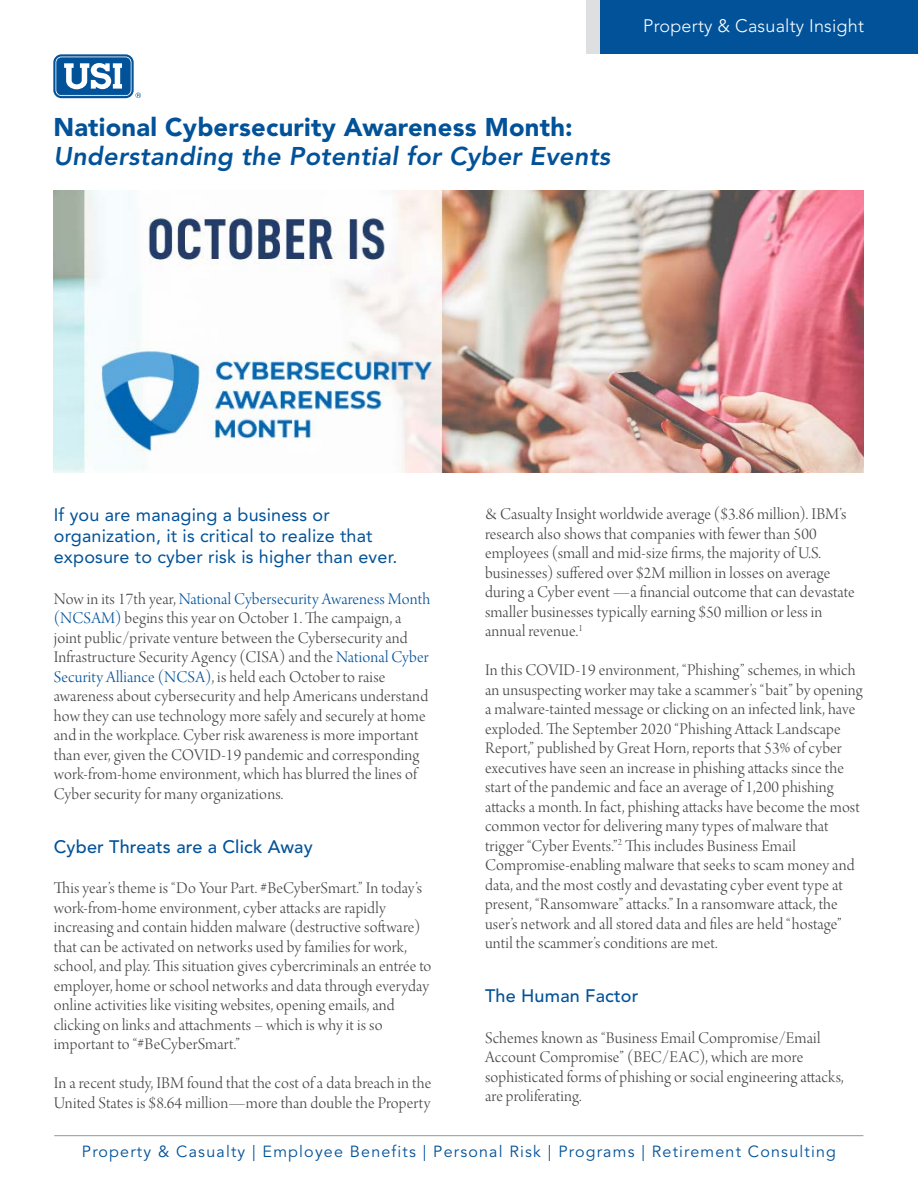
<style>
.page{position:relative;width:918px;height:1188px;background:#fff}
.page>*{position:absolute;margin:0;border:0;box-sizing:border-box;transform-origin:0 0}
.t1{font:italic 800 25.5px "Avenir LT Std";letter-spacing:.01em;color:#025299}
.t2{font:900 25.5px "Avenir LT Std";letter-spacing:.01em;color:#025299}
.t3{font:18px/21px "Avenir LT Std";letter-spacing:.01em;color:#025299}
.t4{font:500 18px "Avenir LT Std";letter-spacing:.01em;color:#025299}
.t5{font:300 18px "Avenir LT Std";letter-spacing:.01em;color:#fff}
.t6{font:17.25px/19.5px "Arno Pro Light Display";letter-spacing:.01em;color:#464547}
.t7{font:16.05px "Avenir LT Std";letter-spacing:.075em;color:#025299}
.s1{color:#025299}
</style>
<div class="page">
<div style="left:599px;top:0;width:319px;height:54px;background:#025299"></div>
<hr style="left:54px;top:1135px;width:809px;height:1px;background:#939598">
<svg style="left:53px;top:54px;width:81px;height:44px"></svg>
<svg style="left:56px;top:57px;width:76px;height:39px"></svg>
<div style="left:57px;top:58px;width:73px;height:37px;background:#025299;border-radius:5px"></div>
<div style="left:57px;top:58px;width:73px;height:37px;border:1px solid #025299;border-radius:5px"></div>
<svg style="left:64px;top:63px;width:58px;height:26px"></svg>
<svg style="left:136px;top:93px;width:5px;height:5px"></svg>
<div style="left:586px;top:0;width:14px;height:54px;background:#dedfe0"></div>
<img style="left:53px;top:191px;width:811px;height:281px">
<h1 class="t2" style="left:53px;top:112px;width:521px">National Cybersecurity Awareness Month:</h1>
<h1 class="t1" style="left:53px;top:141px;width:558px">Understanding the Potential for Cyber Events</h1>
<p class="t5" style="left:643px;top:15px;width:222px">Property &amp; Casualty Insight</p>
<p class="t6" style="left:485px;top:506px;width:371px">&amp; Casualty Insight worldwide average ($3.86 million). IBM’s research also shows that companies with fewer than 500 employees (small and mid-size firms, the majority of U.S. businesses) suffered over $2M million in losses on average during a Cyber event —a financial outcome that can devastate smaller businesses typically earning $50 million or less in annual revenue.<sup>1</sup></p>
<p class="t6" style="left:485px;top:662px;width:379px">In this COVID-19 environment, “Phishing” schemes, in which an unsuspecting worker may take a scammer’s “bait” by opening a malware-tainted message or clicking on an infected link, have exploded. The September 2020 “Phishing Attack Landscape Report,” published by Great Horn, reports that 53% of cyber executives have seen an increase in phishing attacks since the start of the pandemic and face an average of 1,200 phishing attacks a month. In fact, phishing attacks have become the most common vector for delivering many types of malware that trigger “Cyber Events.”<sup>2</sup> This includes Business Email Compromise-enabling malware that seeks to scam money and data, and the most costly and devastating cyber event type at present, “Ransomware” attacks.” In a ransomware attack, the user’s network and all stored data and files are held “hostage” until the scammer’s conditions are met.</p>
<p class="t3" style="left:54px;top:505px;width:345px">If you are managing a business or organization, it is critical to realize that exposure to cyber risk is higher than ever.</p>
<p class="t6" style="left:54px;top:590px;width:378px">Now in its 17th year, <span class="s1">National Cybersecurity Awareness Month (NCSAM)</span> begins this year on October 1. The campaign, a joint public/private venture between the Cybersecurity and Infrastructure Security Agency (CISA) and the <span class="s1">National Cyber Security Alliance (NCSA)</span>, is held each October to raise awareness about cybersecurity and help Americans understand how they can use technology more safely and securely at home and in the workplace. Cyber risk awareness is more important than ever, given the COVID-19 pandemic and corresponding work-from-home environment, which has blurred the lines of Cyber security for many organizations.</p>
<p class="t4" style="left:54px;top:836px;width:260px">Cyber Threats are a Click Away</p>
<p class="t6" style="left:54px;top:880px;width:379px">This year’s theme is “Do Your Part. #BeCyberSmart.” In today’s work-from-home environment, cyber attacks are rapidly increasing and contain hidden malware (destructive software) that can be activated on networks used by families for work, school, and play. This situation gives cybercriminals an entrée to employer, home or school networks and data through everyday online activities like visiting websites, opening emails, and clicking on links and attachments – which is why it is so important to “#BeCyberSmart.”</p>
<p class="t6" style="left:54px;top:1074px;width:379px">In a recent study, IBM found that the cost of a data breach in the<br>United States is $8.64 million—more than double the Property</p>
<p class="t4" style="left:485px;top:986px;width:155px">The Human Factor</p>
<p class="t6" style="left:485px;top:1029px;width:360px">Schemes known as “Business Email Compromise/Email Account Compromise” (BEC/EAC), which are more sophisticated forms of phishing or social engineering attacks, are proliferating.</p>
<p class="t7" style="left:82px;top:1142px;width:756px">Property &amp; Casualty | Employee Benefits | Personal Risk | Programs | Retirement Consulting</p>
</div>
